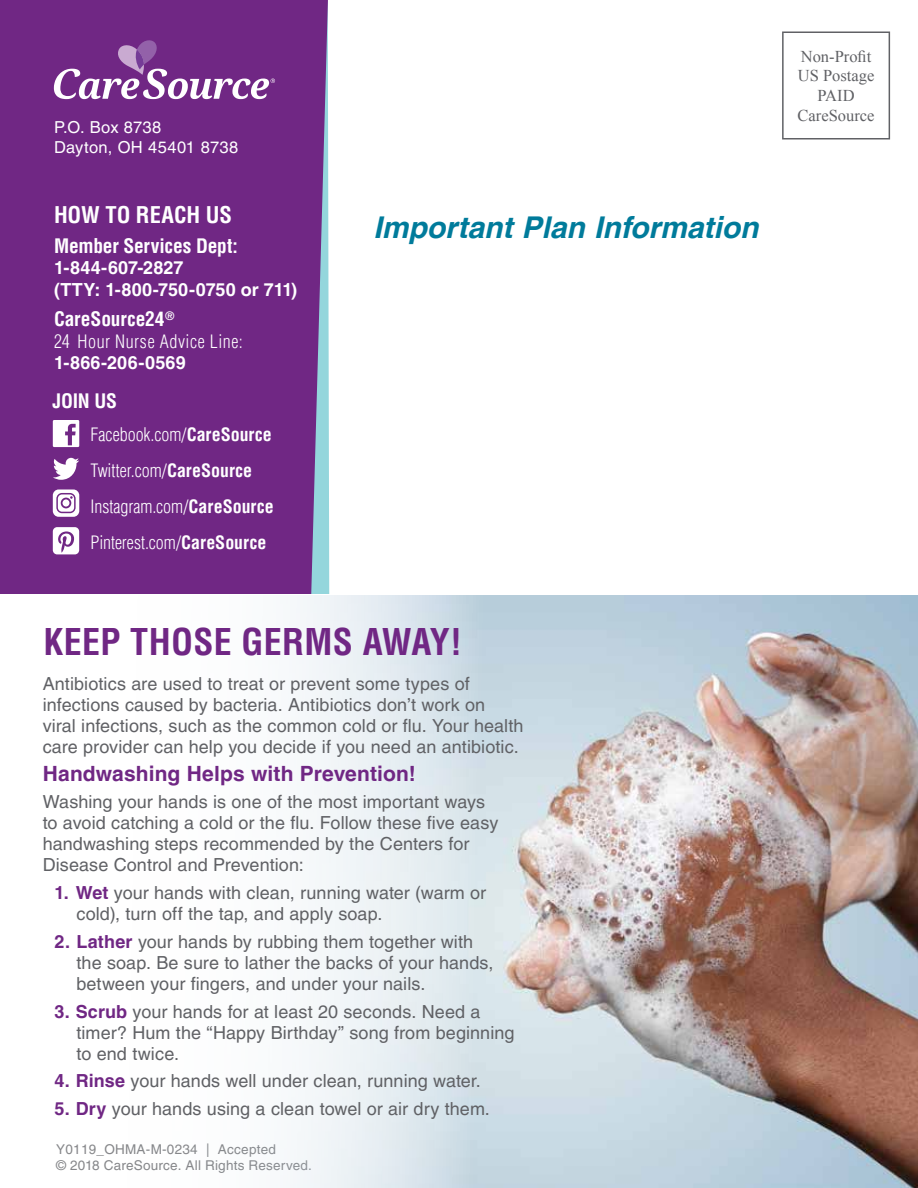
<style>
.page{position:relative;width:918px;height:1188px;background:#fff}
.page>*{position:absolute;margin:0;border:0;box-sizing:border-box;transform-origin:0 0}
.t1{font:700 condensed 36px "Helvetica LT Pro";letter-spacing:.01em;color:#702784}
.t2{font:italic 700 30px "Helvetica LT Pro";color:#007b9b}
.t3{font:700 condensed 22.5px "Helvetica LT Pro";color:#fff}
.t4{font:700 21px "Helvetica LT Pro";letter-spacing:.005em;color:#702784}
.t5{font:700 condensed 19.5px "Helvetica LT Pro";letter-spacing:-.01em;color:#fff}
.t6{font:18px/21px "Helvetica LT Pro";letter-spacing:.005em;color:#606165}
.t7{font:300 condensed 18px "Helvetica LT Pro";color:#fff}
.t8{font:700 18px/21.6px "Helvetica LT Pro";letter-spacing:.01em;color:#fff}
.t9{font:300 condensed 18px "Helvetica LT Pro";letter-spacing:.03em;color:#fff}
.t10{font:16.5px/19.8px "Times New Roman";color:#606165;text-align:center}
.t11{font:16.5px/19.8px "Helvetica LT Pro";letter-spacing:.015em;color:#fff}
.t12{font:13.5px "Helvetica LT Pro";letter-spacing:.02em;color:#86878a}
.s1{font-weight:700}
.s2{font-weight:700;color:#702784}
</style>
<div class="page">
<img style="left:293px;top:596px;width:625px;height:592px">
<div style="left:782px;top:32px;width:108px;height:108px;border:2px solid #606165"></div>
<div style="left:0;top:0;width:328px;height:594px;background:#702784"></div>
<svg style="left:54px;top:40px;width:221px;height:59px;background:#8b509b"></svg>
<svg style="left:53px;top:489px;width:26px;height:28px"></svg>
<svg style="left:53px;top:420px;width:26px;height:27px"></svg>
<svg style="left:53px;top:458px;width:26px;height:22px"></svg>
<svg style="left:53px;top:527px;width:26px;height:27px"></svg>
<p class="t11" style="left:54px;top:117px;width:186px">P.O. Box 8738<br>Dayton, OH 45401 8738</p>
<h2 class="t3" style="left:54px;top:200px;width:179px">HOW TO REACH US</h2>
<h3 class="t5" style="left:54px;top:233px;width:185px">Member Services Dept:</h3>
<p class="t8" style="left:54px;top:257px;width:245px">1-844-607-2827<br>(TTY: 1-800-750-0750 or 711)</p>
<h3 class="t5" style="left:54px;top:306px;width:122px">CareSource24<sup>®</sup></h3>
<h3 class="t9" style="left:54px;top:330px;width:190px">24 Hour Nurse Advice Line:</h3>
<p class="t8" style="left:54px;top:352px;width:133px">1-866-206-0569</p>
<h2 class="t5" style="left:52px;top:388px;width:66px">JOIN US</h2>
<p class="t7" style="left:91px;top:423px;width:183px">Facebook.com/<span class="s1">CareSource</span></p>
<p class="t7" style="left:91px;top:459px;width:163px">Twitter.com/<span class="s1">CareSource</span></p>
<p class="t7" style="left:91px;top:495px;width:185px">Instagram.com/<span class="s1">CareSource</span></p>
<p class="t7" style="left:91px;top:531px;width:177px">Pinterest.com/<span class="s1">CareSource</span></p>
<h2 class="t2" style="left:373px;top:209px;width:387px">Important Plan Information</h2>
<h2 class="t1" style="left:44px;top:617px;width:420px">KEEP THOSE GERMS AWAY!</h2>
<p class="t6" style="left:43px;top:673px;width:482px">Antibiotics are used to treat or prevent some types of infections caused by bacteria. Antibiotics don’t work on<br>viral infections, such as the common cold or flu. Your health care provider can help you decide if you need an antibiotic.</p>
<h3 class="t4" style="left:43px;top:760px;width:375px">Handwashing Helps with Prevention!</h3>
<p class="t6" style="left:43px;top:791px;width:457px">Washing your hands is one of the most important ways to avoid catching a cold or the flu. Follow these five easy handwashing steps recommended by the Centers for Disease Control and Prevention:</p>
<p class="t6" style="left:76px;top:882px;width:411px;text-indent:-22px"><span class="s2">1. Wet</span> your hands with clean, running water (warm or cold), turn off the tap, and apply soap.</p>
<p class="t6" style="left:76px;top:931px;width:419px;text-indent:-22px"><span class="s2">2. Lather</span> your hands by rubbing them together with the soap. Be sure to lather the backs of your hands, between your fingers, and under your nails.</p>
<p class="t6" style="left:76px;top:1001px;width:440px;text-indent:-22px"><span class="s2">3. Scrub</span> your hands for at least 20 seconds. Need a timer? Hum the “Happy Birthday” song from beginning to end twice.</p>
<p class="t6" style="left:55px;top:1071px;width:428px"><span class="s2">4. Rinse</span> your hands well under clean, running water.</p>
<p class="t6" style="left:55px;top:1098px;width:437px"><span class="s2">5. Dry</span> your hands using a clean towel or air dry them.</p>
<p class="t12" style="left:56px;top:1142px;width:221px">Y0119_OHMA-M-0234 | Accepted</p>
<p class="t12" style="left:56px;top:1158px;width:257px">© 2018 CareSource. All Rights Reserved.</p>
<p class="t10" style="left:798px;top:46px;width:78px">Non-Profit<br>US Postage<br>PAID<br>CareSource</p>
</div>
